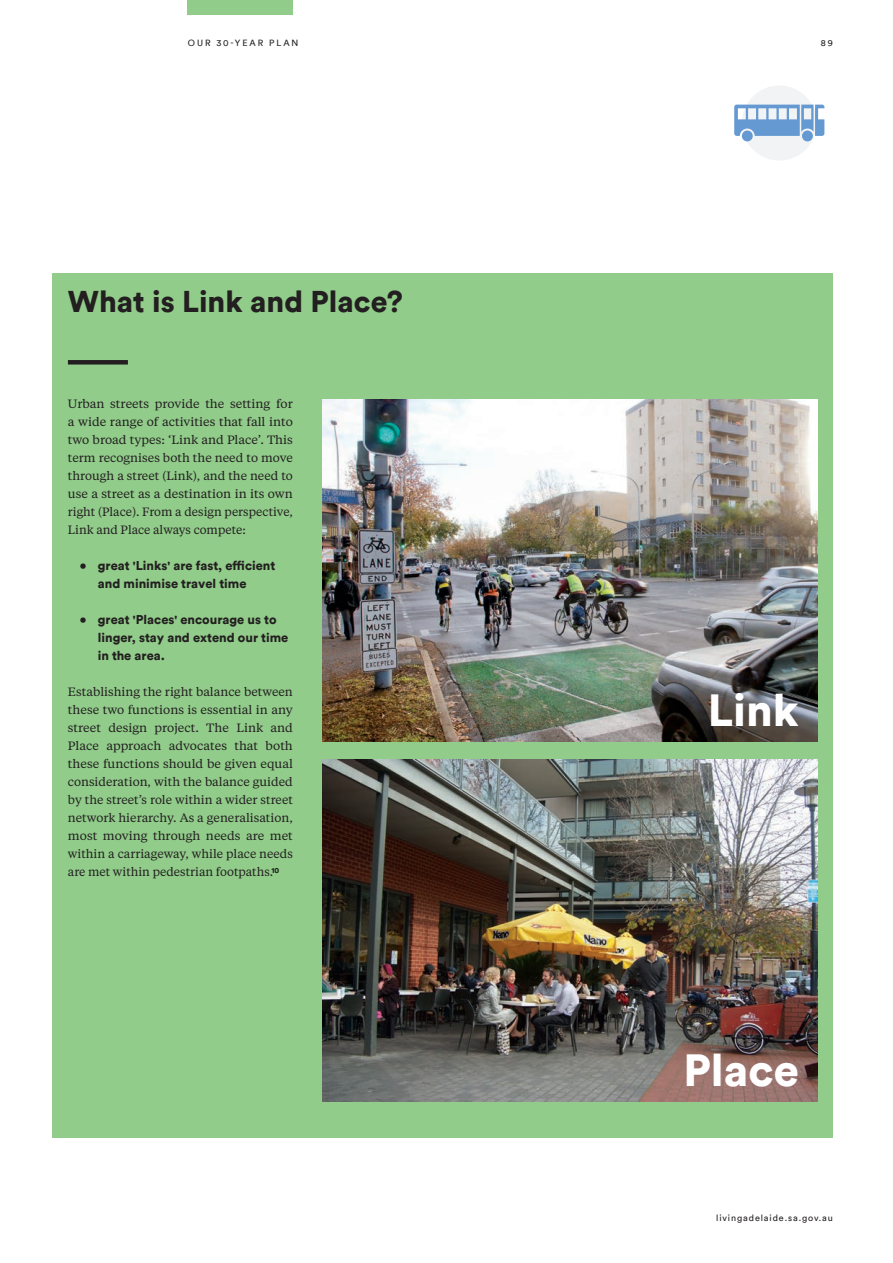
<style>
.page{position:relative;width:893px;height:1263px;background:#fff}
.page>*{position:absolute;margin:0;border:0;box-sizing:border-box;transform-origin:0 0}
.H2-Circular_20pt{font:900 45px "Circular TT";color:#fff}
.Breakout_Box{font:900 30px "Circular TT";color:#231f20}
.t1{font:900 12.75px/18px "Circular TT";color:#231f20}
.B2-8pt-Body{font:12px/18px "Tiempos Text";color:#231f20;text-align:justify}
.B2-8pt-Body-2{font:12px/18px "Tiempos Text";color:#231f20;text-align:justify;scale:1.04 1}
.t2{font:9px "Circular TT";letter-spacing:.1em;color:#231f20}
.Footnote_Numbers{font:900 7.5px "Circular TT";color:#231f20}
</style>
<div class="page">
<div style="left:742px;top:86px;width:75px;height:75px;background:#f2f3f4;border-radius:50%"></div>
<svg style="left:734px;top:105px;width:90px;height:36px"></svg>
<div style="left:188px;top:0;width:105px;height:15px;background:#91cc8a"></div>
<div style="left:53px;top:273px;width:780px;height:864px;background:#91cc8a"></div>
<div style="left:68px;top:360px;width:60px;height:5px;background:#231f20"></div>
<img style="left:323px;top:399px;width:495px;height:343px">
<img style="left:323px;top:759px;width:495px;height:343px">
<p class="t2" style="left:188px;top:38px;width:62px">Our 30-Year</p>
<p class="t2" style="left:269px;top:38px;width:31px">Pla n</p>
<p class="t2" style="left:821px;top:38px;width:14px">89</p>
<p class="Breakout_Box" style="left:68px;top:281px;width:337px">What is Link and Place?</p>
<p class="B2-8pt-Body-2" style="left:68px;top:394px;width:218px">Urban streets provide the setting for a wide range of activities that fall into two broad types: ‘Link and Place’. This term recognises both the need to move through a street (Link), and the need to use a street as a destination in its own right (Place). From a design perspective, Link and Place always compete:</p>
<p class="t1" style="left:98px;top:556px;width:179px;text-indent:-18px">• great 'Links' are fast, efficient and minimise travel time</p>
<p class="t1" style="left:98px;top:610px;width:192px;text-indent:-18px">• great 'Places' encourage us to linger, stay and extend our time in the area.</p>
<p class="B2-8pt-Body" style="left:68px;top:682px;width:226px">Establishing the right balance between these two functions is essential in any street design project. The Link and Place approach advocates that both these functions should be given equal consideration, with the balance guided by the street’s role within a wider street network hierarchy. As a generalisation, most moving through needs are met within a carriageway, while place needs are met within pedestrian footpaths.</p>
<p class="H2-Circular_20pt" style="left:708px;top:680px;width:92px">Link</p>
<p class="Footnote_Numbers" style="left:271px;top:865px;width:9px">10</p>
<p class="H2-Circular_20pt" style="left:683px;top:1040px;width:117px">Place</p>
<p class="t2" style="left:716px;top:1212px;width:118px">livingadelaide.sa.gov.au</p>
</div>
